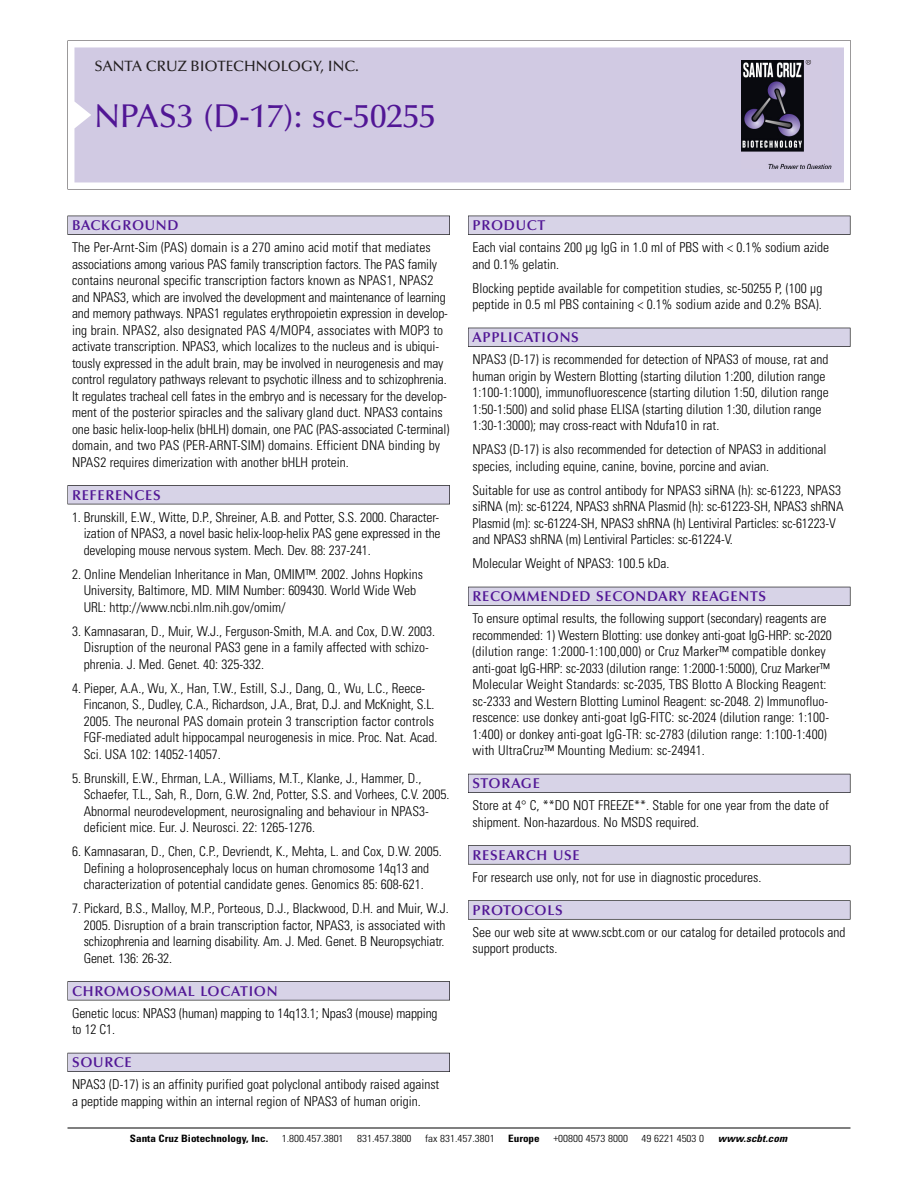
<style>
.page{position:relative;width:918px;height:1188px;background:#fff}
.page>*{position:absolute;margin:0;border:0;box-sizing:border-box;transform-origin:0 0}
.t1{font:500 33px "Optima";color:#511695}
.t2{font:500 15px "Optima";color:#231f20}
.t3{font:600 14.25px "Optima";letter-spacing:.05em;color:#511695}
.t4{font:300 condensed 13.5px/16.5px "Univers";color:#000}
.t5{font:300 condensed 10.2px "Univers";color:#000;scale:1.1 1}
.t6{font:700 condensed 10.2px "Univers";color:#000;scale:1.1 1}
.t7{font:italic 700 condensed 10.2px "Univers";letter-spacing:.005em;color:#000;scale:1.1 1}
</style>
<div class="page">
<svg style="left:68px;top:40px;width:783px;height:149px"></svg>
<div style="left:74px;top:47px;width:770px;height:135px;background:#d1cae3"></div>
<img style="left:741px;top:60px;width:90px;height:108px">
<div style="left:68px;top:216px;width:382px;height:19px;background:#525155"></div>
<div style="left:68px;top:216px;width:381px;height:18px;background:#d7d3e7"></div>
<div style="left:68px;top:485px;width:382px;height:19px;background:#525155"></div>
<div style="left:68px;top:486px;width:381px;height:18px;background:#d7d3e7"></div>
<div style="left:68px;top:981px;width:382px;height:19px;background:#545357"></div>
<div style="left:68px;top:982px;width:381px;height:18px;background:#d7d3e7"></div>
<div style="left:68px;top:1053px;width:382px;height:19px;background:#54535a"></div>
<div style="left:68px;top:1053px;width:381px;height:18px;background:#d7d3e7"></div>
<div style="left:468px;top:216px;width:382px;height:19px;background:#525155"></div>
<div style="left:468px;top:216px;width:382px;height:18px;background:#d7d3e7"></div>
<div style="left:468px;top:328px;width:382px;height:19px;background:#515055"></div>
<div style="left:468px;top:328px;width:382px;height:18px;background:#d7d3e7"></div>
<div style="left:468px;top:587px;width:382px;height:19px;background:#525158"></div>
<div style="left:468px;top:587px;width:382px;height:18px;background:#d7d3e7"></div>
<div style="left:468px;top:774px;width:382px;height:19px;background:#54535a"></div>
<div style="left:468px;top:774px;width:382px;height:18px;background:#d7d3e7"></div>
<svg style="left:468px;top:845px;width:382px;height:20px"></svg>
<div style="left:468px;top:846px;width:382px;height:18px;background:#d7d3e7"></div>
<div style="left:468px;top:900px;width:382px;height:20px;background:#666667"></div>
<div style="left:468px;top:901px;width:382px;height:18px;background:#d7d3e7"></div>
<hr style="left:68px;top:1128px;width:782px;height:1px;background:#000">
<p class="t2" style="left:94px;top:61px;width:266px">SANTA CRUZ BIOTECHNOLOGY, INC.</p>
<h1 class="t1" style="left:94px;top:103px;width:343px">NPAS3 (D-17): sc-50255</h1>
<p class="t3" style="left:72px;top:219px;width:108px">BACKGROUND</p>
<p class="t4" style="left:72px;top:240px;width:379px">The Per-Arnt-Sim (PAS) domain is a 270 amino acid motif that mediates associations among various PAS family transcription factors. The PAS family contains neuronal specific transcription factors known as NPAS1, NPAS2 and NPAS3, which are involved the development and maintenance of learning and memory pathways. NPAS1 regulates erythropoietin expression in develop&shy;ing brain. NPAS2, also designated PAS 4/MOP4, associates with MOP3 to activate transcription. NPAS3, which localizes to the nucleus and is ubiqui&shy;tously expressed in the adult brain, may be involved in neurogenesis and may control regulatory pathways relevant to psychotic illness and to schizophrenia.<br>It regulates tracheal cell fates in the embryo and is necessary for the develop&shy;ment of the posterior spiracles and the salivary gland duct. NPAS3 contains one basic helix-loop-helix (bHLH) domain, one PAC (PAS-associated C-terminal) domain, and two PAS (PER-ARNT-SIM) domains. Efficient DNA binding by NPAS2 requires dimerization with another bHLH protein.</p>
<p class="t3" style="left:72px;top:489px;width:90px">REFERENCES</p>
<p class="t4" style="left:84px;top:510px;width:358px;text-align:justify;text-indent:-12px">1. Brunskill, E.W., Witte, D.P., Shreiner, A.B. and Potter, S.S. 2000. Character&shy;ization of NPAS3, a novel basic helix-loop-helix PAS gene expressed in the developing mouse nervous system. Mech. Dev. 88: 237-241.</p>
<p class="t4" style="left:84px;top:567px;width:341px;text-indent:-12px">2. Online Mendelian Inheritance in Man, OMIM™. 2002. Johns Hopkins<br>University, Baltimore, MD. MIM Number: 609430. World Wide Web<br>URL: http://www.ncbi.nlm.nih.gov/omim/</p>
<p class="t4" style="left:84px;top:624px;width:353px;text-indent:-12px">3. Kamnasaran, D., Muir, W.J., Ferguson-Smith, M.A. and Cox, D.W. 2003.<br>Disruption of the neuronal PAS3 gene in a family affected with schizo&shy;phrenia. J. Med. Genet. 40: 325-332.</p>
<p class="t4" style="left:84px;top:681px;width:355px;text-indent:-12px">4. Pieper, A.A., Wu, X., Han, T.W., Estill, S.J., Dang, Q., Wu, L.C., Reece-Fincanon, S., Dudley, C.A., Richardson, J.A., Brat, D.J. and McKnight, S.L.<br>2005. The neuronal PAS domain protein 3 transcription factor controls FGF-mediated adult hippocampal neurogenesis in mice. Proc. Nat. Acad.<br>Sci. USA 102: 14052-14057.</p>
<p class="t4" style="left:84px;top:771px;width:367px;text-indent:-12px">5. Brunskill, E.W., Ehrman, L.A., Williams, M.T., Klanke, J., Hammer, D., Schaefer, T.L., Sah, R., Dorn, G.W. 2nd, Potter, S.S. and Vorhees, C.V. 2005.<br>Abnormal neurodevelopment, neurosignaling and behaviour in NPAS3- deficient mice. Eur. J. Neurosci. 22: 1265-1276.</p>
<p class="t4" style="left:72px;top:844px;width:371px;text-align:center">6. Kamnasaran, D., Chen, C.P., Devriendt, K., Mehta, L. and Cox, D.W. 2005.<br>Defining a holoprosencephaly locus on human chromosome 14q13 and characterization of potential candidate genes. Genomics 85: 608-621.</p>
<p class="t4" style="left:84px;top:901px;width:367px;text-indent:-12px">7. Pickard, B.S., Malloy, M.P., Porteous, D.J., Blackwood, D.H. and Muir, W.J.<br>2005. Disruption of a brain transcription factor, NPAS3, is associated with schizophrenia and learning disability. Am. J. Med. Genet. B Neuropsychiatr.<br>Genet. 136: 26-32.</p>
<p class="t3" style="left:72px;top:985px;width:207px">CHROMOSOMAL LOCATION</p>
<p class="t4" style="left:72px;top:1006px;width:367px">Genetic locus: NPAS3 (human) mapping to 14q13.1; Npas3 (mouse) mapping to 12 C1.</p>
<p class="t3" style="left:72px;top:1057px;width:61px">SOURCE</p>
<p class="t4" style="left:72px;top:1077px;width:369px">NPAS3 (D-17) is an affinity purified goat polyclonal antibody raised against a peptide mapping within an internal region of NPAS3 of human origin.</p>
<p class="t3" style="left:473px;top:219px;width:74px">PRODUCT</p>
<p class="t4" style="left:473px;top:240px;width:358px">Each vial contains 200 µg IgG in 1.0 ml of PBS with &lt; 0.1% sodium azide and 0.1% gelatin.</p>
<p class="t4" style="left:473px;top:281px;width:351px">Blocking peptide available for competition studies, sc-50255 P, (100 µg peptide in 0.5 ml PBS containing &lt; 0.1% sodium azide and 0.2% BSA).</p>
<p class="t3" style="left:473px;top:332px;width:108px">APPLICATIONS</p>
<p class="t4" style="left:473px;top:352px;width:358px">NPAS3 (D-17) is recommended for detection of NPAS3 of mouse, rat and human origin by Western Blotting (starting dilution 1:200, dilution range 1:100-1:1000), immunofluorescence (starting dilution 1:50, dilution range 1:50-1:500) and solid phase ELISA (starting dilution 1:30, dilution range 1:30-1:3000); may cross-react with Ndufa10 in rat.</p>
<p class="t4" style="left:473px;top:442px;width:356px">NPAS3 (D-17) is also recommended for detection of NPAS3 in additional species, including equine, canine, bovine, porcine and avian.</p>
<p class="t4" style="left:473px;top:483px;width:373px">Suitable for use as control antibody for NPAS3 siRNA (h): sc-61223, NPAS3 siRNA (m): sc-61224, NPAS3 shRNA Plasmid (h): sc-61223-SH, NPAS3 shRNA Plasmid (m): sc-61224-SH, NPAS3 shRNA (h) Lentiviral Particles: sc-61223-V and NPAS3 shRNA (m) Lentiviral Particles: sc-61224-V.</p>
<p class="t4" style="left:473px;top:556px;width:199px">Molecular Weight of NPAS3: 100.5 kDa.</p>
<p class="t3" style="left:473px;top:591px;width:295px">RECOMMENDED SECONDARY REAGENTS</p>
<p class="t4" style="left:473px;top:611px;width:361px">To ensure optimal results, the following support (secondary) reagents are recommended: 1) Western Blotting: use donkey anti-goat IgG-HRP: sc-2020 (dilution range: 1:2000-1:100,000) or Cruz Marker™ compatible donkey anti-goat IgG-HRP: sc-2033 (dilution range: 1:2000-1:5000), Cruz Marker™ Molecular Weight Standards: sc-2035, TBS Blotto A Blocking Reagent: sc-2333 and Western Blotting Luminol Reagent: sc-2048. 2) Immunofluo&shy;rescence: use donkey anti-goat IgG-FITC: sc-2024 (dilution range: 1:100- 1:400) or donkey anti-goat IgG-TR: sc-2783 (dilution range: 1:100-1:400) with UltraCruz™ Mounting Medium: sc-24941.</p>
<p class="t3" style="left:473px;top:778px;width:69px">STORAGE</p>
<p class="t4" style="left:473px;top:798px;width:358px">Store at 4° C, **DO NOT FREEZE**. Stable for one year from the date of shipment. Non-hazardous. No MSDS required.</p>
<p class="t3" style="left:473px;top:849px;width:109px">RESEARCH USE</p>
<p class="t4" style="left:473px;top:870px;width:290px">For research use only, not for use in diagnostic procedures.</p>
<p class="t3" style="left:473px;top:904px;width:92px">PROTOCOLS</p>
<p class="t4" style="left:473px;top:925px;width:375px">See our web site at www.scbt.com or our catalog for detailed protocols and support products.</p>
<p class="t6" style="left:130px;top:1135px;width:127px">Santa Cruz Biotechnology, Inc.</p>
<p class="t5" style="left:282px;top:1135px;width:58px">1.800.457.3801</p>
<p class="t5" style="left:357px;top:1135px;width:51px">831.457.3800</p>
<p class="t5" style="left:425px;top:1135px;width:65px">fax 831.457.3801</p>
<p class="t6" style="left:508px;top:1135px;width:30px">Europe</p>
<p class="t5" style="left:553px;top:1135px;width:69px">+00800 4573 8000</p>
<p class="t5" style="left:642px;top:1135px;width:58px">49 6221 4503 0</p>
<p class="t7" style="left:718px;top:1135px;width:64px">www.scbt.com</p>
</div>
